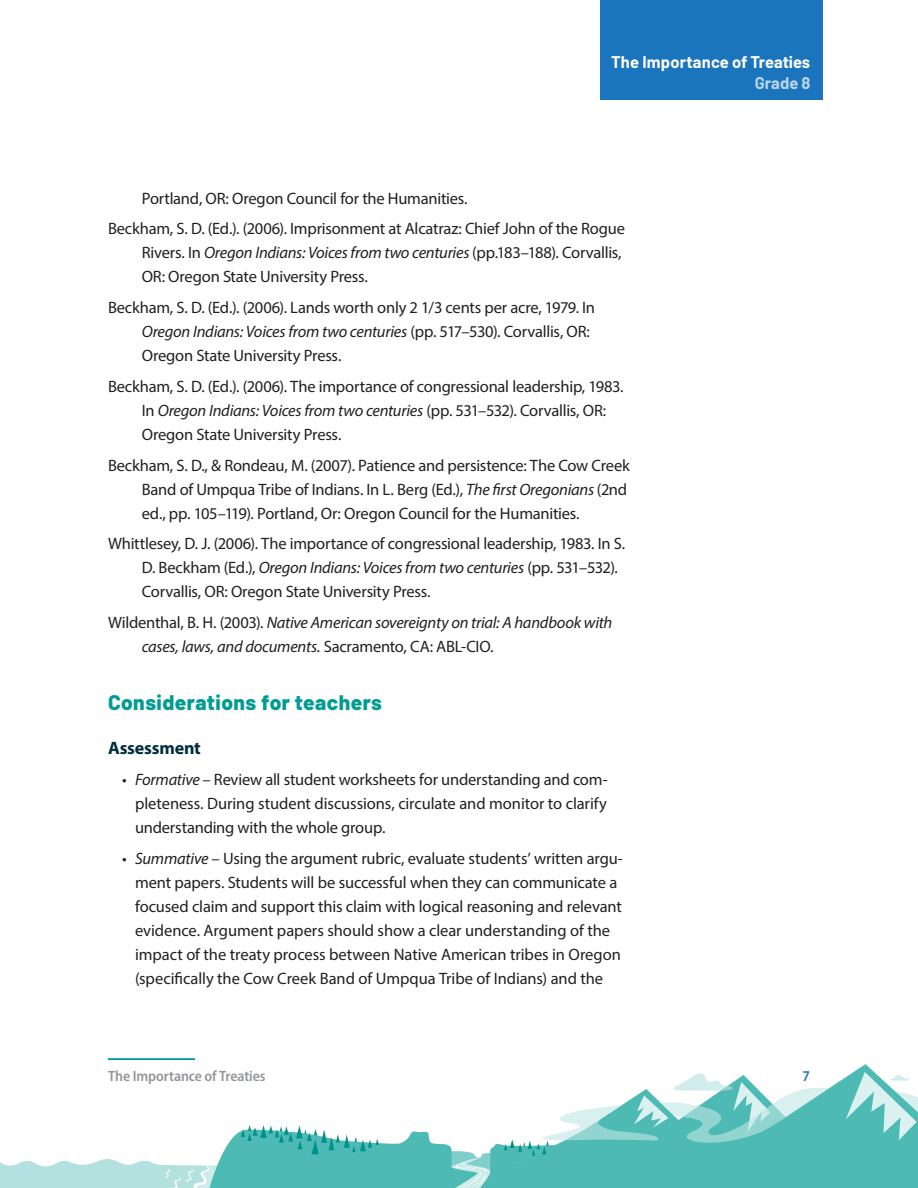
<style>
.page{position:relative;width:918px;height:1188px;background:#fff}
.page>*{position:absolute;margin:0;border:0;box-sizing:border-box;transform-origin:0 0}
.Section_Header{font:800 21px "Barlow";letter-spacing:.02em;color:#009c94}
.Subhead{font:700 18px "Myriad Pro";letter-spacing:-.01em;color:#002f3c}
.References{font:16.5px/24px "Myriad Pro";letter-spacing:-.01em;color:#231f20}
.References-2{font:italic 16.5px/24px "Myriad Pro";letter-spacing:-.015em;color:#231f20}
.t1{font:700 16.5px "Barlow";letter-spacing:.005em;color:#fff}
.t2{font:700 16.5px "Barlow";color:#bbd6eb}
.t3{font:600 semi-condensed 15px "Myriad Pro";letter-spacing:-.005em;color:#939598}
.t4{font:600 semi-condensed 15px "Myriad Pro";color:#1b75bc}
.s1{font-style:italic}
.s2{font-style:normal}
</style>
<div class="page">
<div style="left:600px;top:0;width:223px;height:99px;background:#1b75bc"></div>
<svg style="left:0;top:1159px;width:205px;height:29px"></svg>
<svg style="left:205px;top:1064px;width:669px;height:124px"></svg>
<svg style="left:241px;top:1125px;width:138px;height:29px"></svg>
<svg style="left:438px;top:1072px;width:480px;height:116px"></svg>
<hr style="left:108px;top:1058px;width:87px;height:2px;background:#009c94">
<p class="t1" style="left:611px;top:50px;width:201px">The Importance of Treaties</p>
<p class="t2" style="left:755px;top:71px;width:57px">Grade 8</p>
<p class="References" style="left:142px;top:186px;width:327px">Portland, OR: Oregon Council for the Humanities.</p>
<p class="References" style="left:142px;top:216px;width:485px;text-indent:-34px">Beckham, S. D. (Ed.). (2006). Imprisonment at Alcatraz: Chief John of the Rogue<br>Rivers. In <span class="s1">Oregon Indians: Voices from two centuries</span> (pp.183–188). Corvallis,<br>OR: Oregon State University Press.</p>
<p class="References" style="left:142px;top:295px;width:455px;text-indent:-34px">Beckham, S. D. (Ed.). (2006). Lands worth only 2 1/3 cents per acre, 1979. In<br><span class="s1">Oregon Indians: Voices from two centuries</span> (pp. 517–530). Corvallis, OR:<br>Oregon State University Press.</p>
<p class="References" style="left:142px;top:374px;width:483px;text-indent:-34px">Beckham, S. D. (Ed.). (2006). The importance of congressional leadership, 1983.<br>In <span class="s1">Oregon Indians: Voices from two centuries</span> (pp. 531–532). Corvallis, OR:<br>Oregon State University Press.</p>
<p class="References" style="left:142px;top:453px;width:490px;text-indent:-34px">Beckham, S. D., &amp; Rondeau, M. (2007). Patience and persistence: The Cow Creek<br>Band of Umpqua Tribe of Indians. In L. Berg (Ed.), <span class="s1">The first Oregonians</span> (2nd ed., pp. 105–119). Portland, Or: Oregon Council for the Humanities.</p>
<p class="References" style="left:142px;top:531px;width:485px;text-indent:-34px">Whittlesey, D. J. (2006). The importance of congressional leadership, 1983. In S.<br>D. Beckham (Ed.), <span class="s1">Oregon Indians: Voices from two centuries</span> (pp. 531–532).<br>Corvallis, OR: Oregon State University Press.</p>
<p class="References-2" style="left:142px;top:610px;width:472px;text-indent:-34px"><span class="s2">Wildenthal, B. H. (2003).</span> Native American sovereignty on trial: A handbook with cases, laws, and documents. <span class="s2">Sacramento, CA: ABL-CIO.</span></p>
<p class="Section_Header" style="left:108px;top:687px;width:276px">Considerations for teachers</p>
<p class="Subhead" style="left:108px;top:736px;width:94px">Assessment</p>
<p class="References" style="left:135px;top:767px;width:474px;text-align:justify;text-indent:-13px">• <span class="s1">Formative –</span> Review all student worksheets for understanding and com&shy;pleteness. During student discussions, circulate and monitor to clarify understanding with the whole group.</p>
<p class="References" style="left:135px;top:846px;width:489px;text-indent:-13px">• <span class="s1">Summative –</span> Using the argument rubric, evaluate students’ written argu&shy;ment papers. Students will be successful when they can communicate a focused claim and support this claim with logical reasoning and relevant evidence. Argument papers should show a clear understanding of the impact of the treaty process between Native American tribes in Oregon (specifically the Cow Creek Band of Umpqua Tribe of Indians) and the</p>
<p class="t3" style="left:108px;top:1066px;width:159px">The Importance of Treaties</p>
<p class="t4" style="left:803px;top:1066px;width:9px">7</p>
</div>
